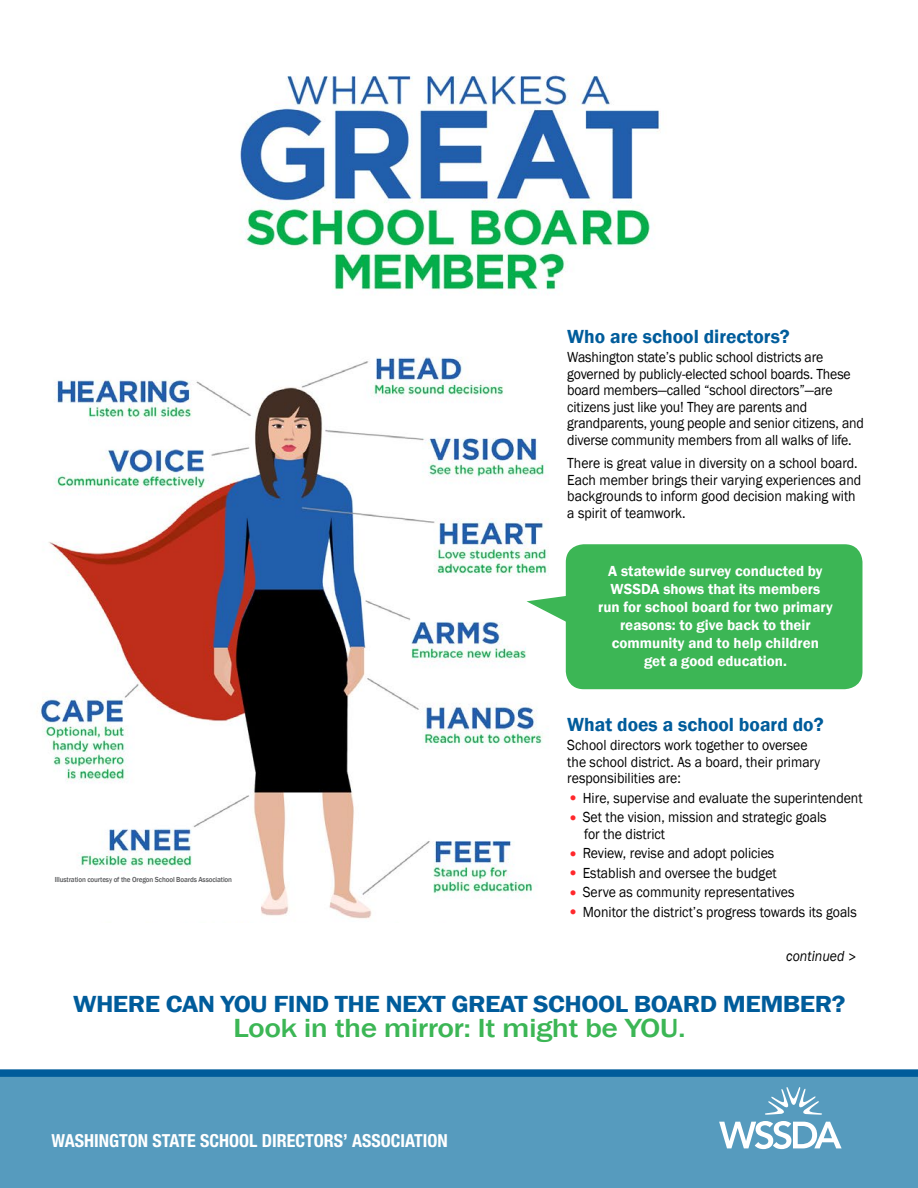
<style>
.page{position:relative;width:918px;height:1188px;background:#fff}
.page>*{position:absolute;margin:0;border:0;box-sizing:border-box;transform-origin:0 0}
.t1{font:500 27px "Franklin Gothic";letter-spacing:-.02em;color:#3cb655;scale:1.17 1}
.t2{font:600 24px "Franklin Gothic";letter-spacing:-.02em;color:#005c9b;scale:1.12 1}
.t3{font:600 19.5px "Franklin Gothic";color:#005c9b}
.t4{font:700 condensed 18px "Helvetica Neue LT Pro";color:#fff}
.t5{font:15px/16.5px "Franklin Gothic";color:#000;scale:.92 1}
.t6{font:600 15px/18px "Franklin Gothic";color:#fff;text-align:center}
.t7{font:italic 15px "Franklin Gothic";color:#000;scale:.92 1}
.t8{font:500 7.5px "Franklin Gothic";letter-spacing:-.02em;color:#58595b;scale:.95 1}
.s1{font-size:18px;color:#ff282c}
</style>
<div class="page">
<img style="left:37px;top:357px;width:512px;height:562px">
<div style="left:0;top:1072px;width:918px;height:116px;background:#569bbe"></div>
<svg style="left:765px;top:1087px;width:57px;height:28px"></svg>
<svg style="left:719px;top:1121px;width:123px;height:28px"></svg>
<img style="left:240px;top:75px;width:421px;height:218px">
<svg style="left:527px;top:594px;width:39px;height:28px"></svg>
<div style="left:566px;top:544px;width:297px;height:145px;background:#3cb655;border-radius:18px"></div>
<div style="left:0;top:1069px;width:918px;height:8px;background:#005c9b"></div>
<h3 class="t3" style="left:567px;top:324px;width:224px">Who are school directors?</h3>
<p class="t5" style="left:567px;top:349px;width:324px">Washington state’s public school districts are governed by publicly-elected school boards. These board members—called “school directors”—are citizens just like you! They are parents and grandparents, young people and senior citizens, and diverse community members from all walks of life.</p>
<p class="t5" style="left:567px;top:455px;width:321px">There is great value in diversity on a school board.<br>Each member brings their varying experiences and backgrounds to inform good decision making with a spirit of teamwork.</p>
<p class="t8" style="left:55px;top:875px;width:188px">Illustration courtesy of the Oregon School Boards Association</p>
<p class="t6" style="left:598px;top:562px;width:236px">A statewide survey conducted by<br>WSSDA shows that its members run for school board for two primary reasons: to give back to their community and to help children<br>get a good education.</p>
<h3 class="t3" style="left:567px;top:712px;width:258px">What does a school board do?</h3>
<p class="t5" style="left:567px;top:737px;width:277px">School directors work together to oversee the school district. As a board, their primary responsibilities are:</p>
<p class="t5" style="left:567px;top:790px;width:323px"><span class="s1">•</span> Hire, supervise and evaluate the superintendent</p>
<p class="t5" style="left:584px;top:809px;width:265px;text-indent:-17px"><span class="s1">•</span> Set the vision, mission and strategic goals for the district</p>
<p class="t5" style="left:567px;top:845px;width:227px"><span class="s1">•</span> Review, revise and adopt policies</p>
<p class="t5" style="left:567px;top:865px;width:229px"><span class="s1">•</span> Establish and oversee the budget</p>
<p class="t5" style="left:567px;top:884px;width:248px"><span class="s1">•</span> Serve as community representatives</p>
<p class="t5" style="left:567px;top:904px;width:316px"><span class="s1">•</span> Monitor the district’s progress towards its goals</p>
<p class="t7" style="left:786px;top:946px;width:77px">continued &gt;</p>
<h2 class="t2" style="left:73px;top:989px;width:691px">WHERE CAN YOU FIND THE NEXT GREAT SCHOOL BOARD MEMBER?</h2>
<h1 class="t1" style="left:233px;top:1012px;width:388px">Look in the mirror: It might be YOU.</h1>
<p class="t4" style="left:52px;top:1130px;width:398px">WASHINGTON STATE SCHOOL DIRECTORS’ ASSOCIATION</p>
</div>
